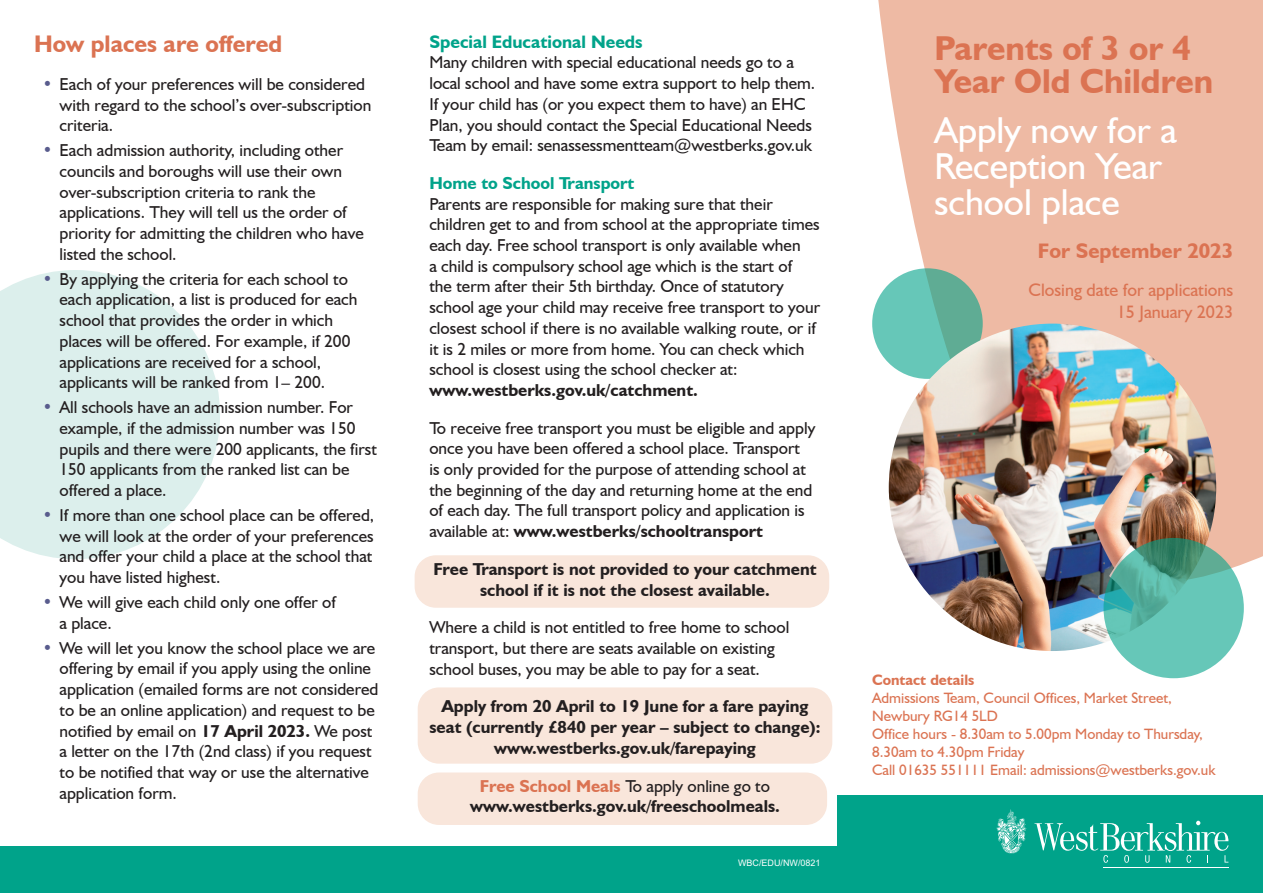
<style>
.page{position:relative;width:1263px;height:893px;background:#fff}
.page>*{position:absolute;margin:0;border:0;box-sizing:border-box;transform-origin:0 0}
.t1{font:37.5px/36px "Humanist 521 BT";color:#fff}
.t2{font:700 34.5px/33px "Humanist 521 BT";color:#db7352}
.t3{font:700 24px "Humanist 521 BT";color:#db7352}
.t4{font:700 21px "Humanist 521 BT";color:#db7352}
.t5{font:18px/21.6px "Humanist 521 BT";color:#db7352;text-align:right}
.t6{font:700 18px "Humanist 521 BT";color:#00a38a}
.t7{font:17.25px/20.7px "Humanist 521 BT";color:#231f20}
.t8{font:700 17.25px/20.7px "Humanist 521 BT";color:#231f20;text-align:center}
.t9{font:15px/18px "Humanist 521 BT";color:#db7352}
.t10{font:9px "Arial MT Std";color:#fff}
.s1{color:#595c8d}
.s2{font-weight:700}
.s3{font-weight:700;color:#00a38a}
.s4{color:#db7352}
.s5{font-weight:400}
</style>
<div class="page">
<svg style="left:0;top:270px;width:220px;height:289px;fill:#dcefec"></svg>
<svg style="left:876px;top:0;width:387px;height:626px;background:#efc2ae"></svg>
<div style="left:837px;top:795px;width:426px;height:98px;background:#00a38a"></div>
<hr style="left:1103px;top:867px;width:125px;height:1px;background:#fff">
<svg style="left:1034px;top:821px;width:194px;height:42px"></svg>
<svg style="left:997px;top:809px;width:29px;height:44px"></svg>
<div style="left:0;top:846px;width:837px;height:47px;background:#00a38a"></div>
<svg style="left:872px;top:268px;width:111px;height:111px;background:#65bdab"></svg>
<img style="left:889px;top:324px;width:327px;height:327px;border-radius:164px">
<svg style="left:1103px;top:538px;width:141px;height:140px;background:#5bb8a7"></svg>
<div style="left:415px;top:555px;width:414px;height:53px;background:#f9e6db;border-radius:21px"></div>
<div style="left:418px;top:687px;width:414px;height:77px;background:#f9e6db;border-radius:21px"></div>
<div style="left:418px;top:772px;width:409px;height:53px;background:#f9e6db;border-radius:21px"></div>
<p class="t3" style="left:34px;top:29px;width:250px">How places are offered</p>
<p class="t7" style="left:60px;top:73px;width:313px;text-indent:-17px"><span class="s1">•</span> Each of your preferences will be considered with regard to the school’s over-subscription criteria.</p>
<p class="t7" style="left:60px;top:140px;width:306px;text-indent:-17px"><span class="s1">•</span> Each admission authority, including other councils and boroughs will use their own over-subscription criteria to rank the applications. They will tell us the order of priority for admitting the children who have listed the school.</p>
<p class="t7" style="left:60px;top:268px;width:299px;text-indent:-17px"><span class="s1">•</span> By applying the criteria for each school to each application, a list is produced for each school that provides the order in which places will be offered. For example, if 200 applications are received for a school, applicants will be ranked from 1– 200.</p>
<p class="t7" style="left:60px;top:397px;width:319px;text-indent:-17px"><span class="s1">•</span> All schools have an admission number. For example, if the admission number was 150 pupils and there were 200 applicants, the first 150 applicants from the ranked list can be offered a place.</p>
<p class="t7" style="left:60px;top:504px;width:316px;text-align:justify;text-indent:-17px"><span class="s1">•</span> If more than one school place can be offered, we will look at the order of your preferences and offer your child a place at the school that you have listed highest.</p>
<p class="t7" style="left:60px;top:591px;width:278px;text-indent:-17px"><span class="s1">•</span> We will give each child only one offer of a place.</p>
<p class="t7" style="left:60px;top:637px;width:320px;text-indent:-17px"><span class="s1">•</span> We will let you know the school place we are offering by email if you apply using the online application (emailed forms are not considered to be an online application) and request to be notified by email on <span class="s2">17 April 2023.</span> We post a letter on the 17th (2nd class) if you request to be notified that way or use the alternative application form.</p>
<p class="t6" style="left:429px;top:30px;width:215px">Special Educational Needs</p>
<p class="t7" style="left:429px;top:52px;width:387px">Many children with special educational needs go to a local school and have some extra support to help them.<br>If your child has (or you expect them to have) an EHC Plan, you should contact the Special Educational Needs Team by email: senassessmentteam@westberks.gov.uk</p>
<p class="t7" style="left:429px;top:172px;width:392px"><span class="s3">Home to School Transport<br></span>Parents are responsible for making sure that their children get to and from school at the appropriate times each day. Free school transport is only available when<br>a child is compulsory school age which is the start of<br>the term after their 5th birthday. Once of statutory school age your child may receive free transport to your closest school if there is no available walking route, or if it is 2 miles or more from home. You can check which school is closest using the school checker at: <span class="s2">www.westberks.gov.uk/catchment.</span></p>
<p class="t7" style="left:429px;top:417px;width:387px">To receive free transport you must be eligible and apply once you have been offered a school place. Transport<br>is only provided for the purpose of attending school at the beginning of the day and returning home at the end of each day. The full transport policy and application is available at: <span class="s2">www.westberks/schooltransport</span></p>
<p class="t8" style="left:433px;top:558px;width:385px">Free Transport is not provided to your catchment school if it is not the closest available.</p>
<p class="t7" style="left:429px;top:617px;width:361px">Where a child is not entitled to free home to school transport, but there are seats available on existing school buses, you may be able to pay for a seat.</p>
<p class="t8" style="left:429px;top:696px;width:392px">Apply from 20 April to 19 June for a fare paying seat (currently £840 per year – subject to change): www.westberks.gov.uk/farepaying</p>
<p class="t8" style="left:470px;top:775px;width:311px"><span class="s4">Free School Meals</span> <span class="s5">To apply online go to </span>www.westberks.gov.uk/freeschoolmeals.</p>
<p class="t10" style="left:738px;top:857px;width:84px">WBC/EDU/NW/0821</p>
<p class="t2" style="left:934px;top:31px;width:280px">Parents of 3 or 4<br>Year Old Children</p>
<p class="t1" style="left:934px;top:112px;width:244px">Apply now for a<br>Reception Year school place</p>
<p class="t4" style="left:1038px;top:237px;width:197px">For September 2023</p>
<p class="t5" style="left:1028px;top:279px;width:206px">Closing date for applications<br>15 January 2023</p>
<p class="t9" style="left:872px;top:671px;width:345px"><span class="s2">Contact details<br></span>Admissions Team, Council Offices, Market Street, Newbury RG14 5LD<br>Office hours - 8.30am to 5.00pm Monday to Thursday, 8.30am to 4.30pm Friday<br>Call 01635 551111 Email: admissions@westberks.gov.uk</p>
</div>
